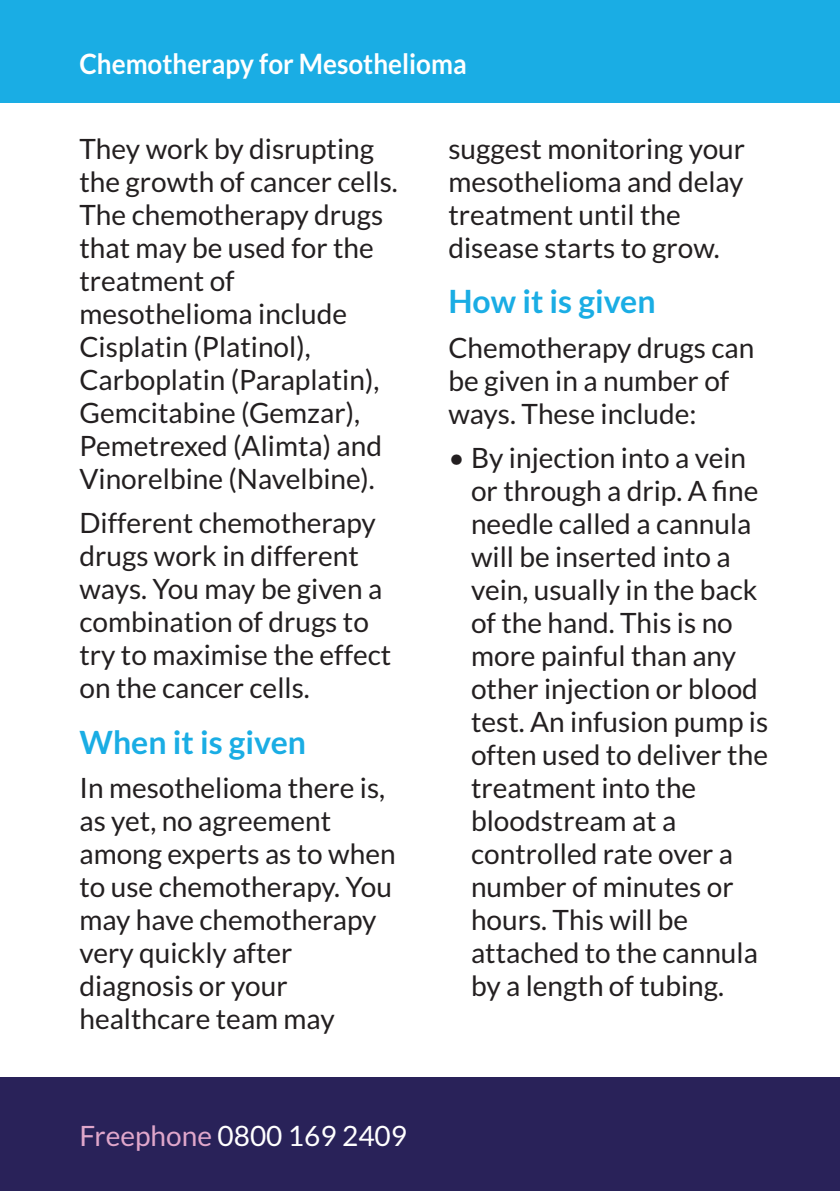
<style>
.page{position:relative;width:840px;height:1191px;background:#fff}
.page>*{position:absolute;margin:0;border:0;box-sizing:border-box;transform-origin:0 0}
.t1{font:700 32px "Lato";color:#1aade4}
.t2{font:28px/33px "Lato";color:#231f20}
.t3{font:700 28px "Lato";color:#fff;scale:.93 1}
.t4{font:28px "Lato";color:#fff}
.s1{color:#e0a7cb}
</style>
<div class="page">
<div style="left:0;top:0;width:839px;height:102px;background:#1aade4"></div>
<div style="left:0;top:1077px;width:839px;height:114px;background:#292259"></div>
<p class="t3" style="left:79px;top:53px;width:417px">Chemotherapy for Mesothelioma</p>
<p class="t2" style="left:79px;top:134px;width:319px">They work by disrupting the growth of cancer cells.<br>The chemotherapy drugs that may be used for the treatment of mesothelioma include<br>Cisplatin (Platinol),<br>Carboplatin (Paraplatin),<br>Gemcitabine (Gemzar),<br>Pemetrexed (Alimta) and<br>Vinorelbine (Navelbine).</p>
<p class="t2" style="left:79px;top:509px;width:313px">Different chemotherapy drugs work in different ways. You may be given a combination of drugs to try to maximise the effect on the cancer cells.</p>
<p class="t1" style="left:79px;top:724px;width:228px">When it is given</p>
<p class="t2" style="left:79px;top:774px;width:317px">In mesothelioma there is, as yet, no agreement among experts as to when to use chemotherapy. You may have chemotherapy very quickly after diagnosis or your healthcare team may</p>
<p class="t4" style="left:79px;top:1119px;width:329px"><span class="s1">Freephone</span> 0800 169 2409</p>
<p class="t2" style="left:448px;top:134px;width:298px">suggest monitoring your mesothelioma and delay treatment until the disease starts to grow.</p>
<p class="t1" style="left:448px;top:284px;width:209px">How it is given</p>
<p class="t2" style="left:448px;top:333px;width:307px">Chemotherapy drugs can be given in a number of ways. These include:</p>
<p class="t2" style="left:471px;top:444px;width:298px;text-indent:-23px">• By injection into a vein or through a drip. A fine needle called a cannula will be inserted into a vein, usually in the back of the hand. This is no more painful than any other injection or blood test. An infusion pump is often used to deliver the treatment into the bloodstream at a controlled rate over a number of minutes or hours. This will be attached to the cannula by a length of tubing.</p>
</div>
